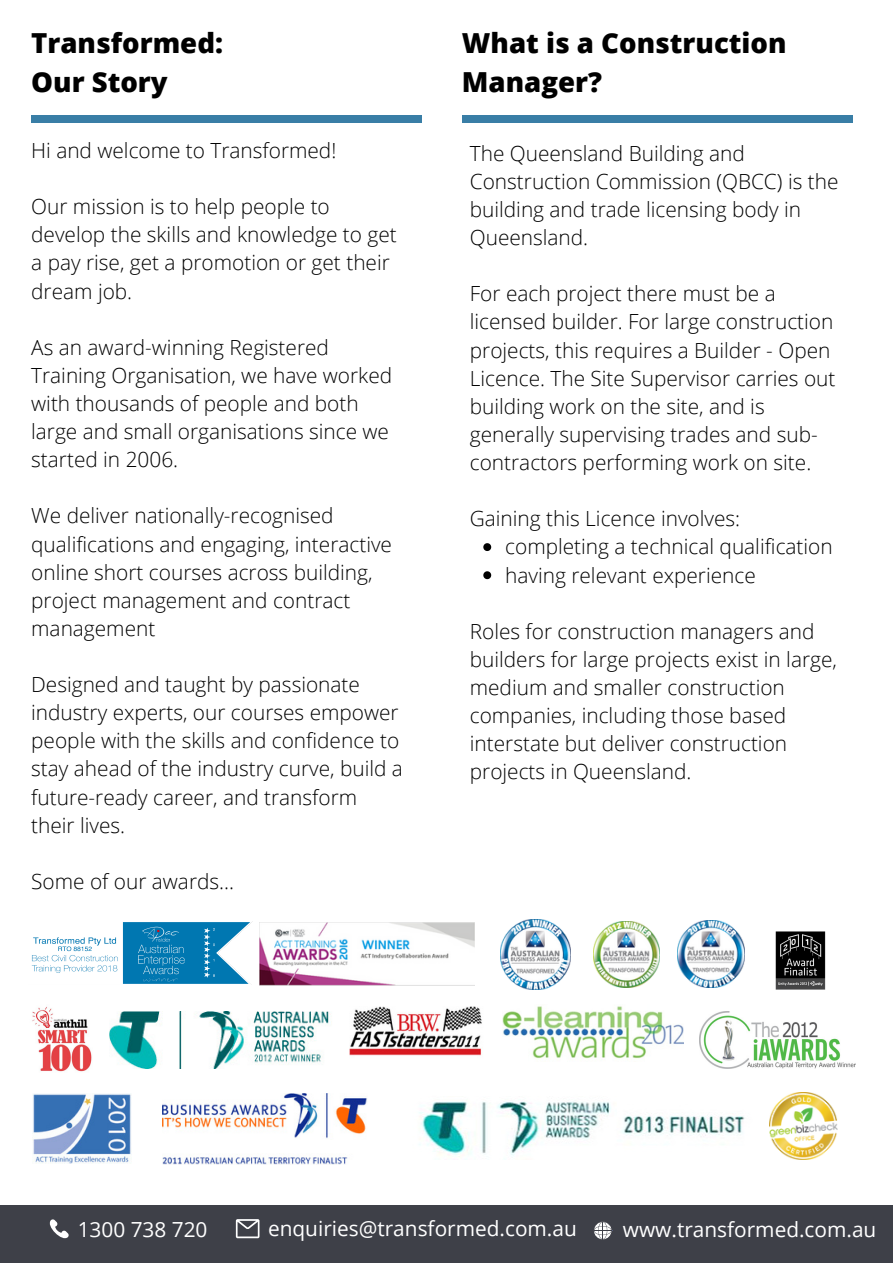
<style>
.page{position:relative;width:893px;height:1264px;background:#fff}
.page>*{position:absolute;margin:0;border:0;box-sizing:border-box;transform-origin:0 0}
.t1{font:800 27.6px/38.2px "Open Sans";color:#000}
.t2{font:300 20.85px/28px "Open Sans";color:#000}
.t3{font:20.85px "Open Sans";color:#fff}
</style>
<div class="page">
<div style="left:31px;top:115px;width:390px;height:8px;background:#397ea6"></div>
<div style="left:0;top:1205px;width:892px;height:57px;background:#3e4048"></div>
<svg style="left:49px;top:1219px;width:20px;height:20px"></svg>
<svg style="left:236px;top:1219px;width:23px;height:19px"></svg>
<svg style="left:594px;top:1221px;width:17px;height:18px"></svg>
<div style="left:462px;top:115px;width:390px;height:8px;background:#397ea6"></div>
<img style="left:31px;top:922px;width:221px;height:62px">
<img style="left:32px;top:1093px;width:99px;height:70px">
<img style="left:162px;top:1093px;width:205px;height:71px">
<img style="left:32px;top:1007px;width:60px;height:65px">
<img style="left:419px;top:1101px;width:326px;height:55px">
<img style="left:259px;top:922px;width:215px;height:63px">
<img style="left:775px;top:931px;width:51px;height:58px">
<img style="left:593px;top:921px;width:66px;height:66px">
<img style="left:677px;top:920px;width:67px;height:67px">
<img style="left:500px;top:919px;width:70px;height:70px">
<img style="left:109px;top:1011px;width:241px;height:57px">
<img style="left:350px;top:1006px;width:132px;height:50px">
<img style="left:699px;top:1011px;width:156px;height:57px">
<img style="left:502px;top:1006px;width:181px;height:53px">
<img style="left:769px;top:1092px;width:68px;height:66px">
<svg style="left:483px;top:543px;width:8px;height:8px"></svg>
<svg style="left:483px;top:571px;width:8px;height:8px"></svg>
<h1 class="t1" style="left:31px;top:23px;width:193px">Transformed:<br>Our Story</h1>
<p class="t2" style="left:31px;top:136px;width:306px">Hi and welcome to Transformed!</p>
<p class="t2" style="left:31px;top:192px;width:367px">Our mission is to help people to develop the skills and knowledge to get a pay rise, get a promotion or get their dream job.</p>
<p class="t2" style="left:31px;top:332px;width:362px">As an award-winning Registered<br>Training Organisation, we have worked with thousands of people and both large and small organisations since we started in 2006.</p>
<p class="t2" style="left:31px;top:501px;width:362px">We deliver nationally-recognised qualifications and engaging, interactive online short courses across building, project management and contract management</p>
<p class="t2" style="left:31px;top:670px;width:373px">Designed and taught by passionate industry experts, our courses empower people with the skills and confidence to stay ahead of the industry curve, build a future-ready career, and transform their lives.</p>
<p class="t2" style="left:31px;top:866px;width:204px">Some of our awards...</p>
<h1 class="t1" style="left:462px;top:23px;width:326px">What is a Construction<br>Manager?</h1>
<p class="t2" style="left:470px;top:139px;width:370px">The Queensland Building and<br>Construction Commission (QBCC) is the building and trade licensing body in<br>Queensland.</p>
<p class="t2" style="left:470px;top:279px;width:367px">For each project there must be a licensed builder. For large construction projects, this requires a Builder - Open Licence. The Site Supervisor carries out building work on the site, and is generally supervising trades and sub&shy;contractors performing work on site.</p>
<p class="t2" style="left:470px;top:504px;width:272px">Gaining this Licence involves:</p>
<p class="t2" style="left:505px;top:532px;width:329px">completing a technical qualification having relevant experience</p>
<p class="t2" style="left:470px;top:616px;width:368px">Roles for construction managers and builders for large projects exist in large, medium and smaller construction companies, including those based interstate but deliver construction projects in Queensland.</p>
<p class="t3" style="left:78px;top:1214px;width:131px">1300 738 720</p>
<p class="t3" style="left:268px;top:1213px;width:310px">enquiries@transformed.com.au</p>
<p class="t3" style="left:622px;top:1214px;width:255px">www.transformed.com.au</p>
</div>
